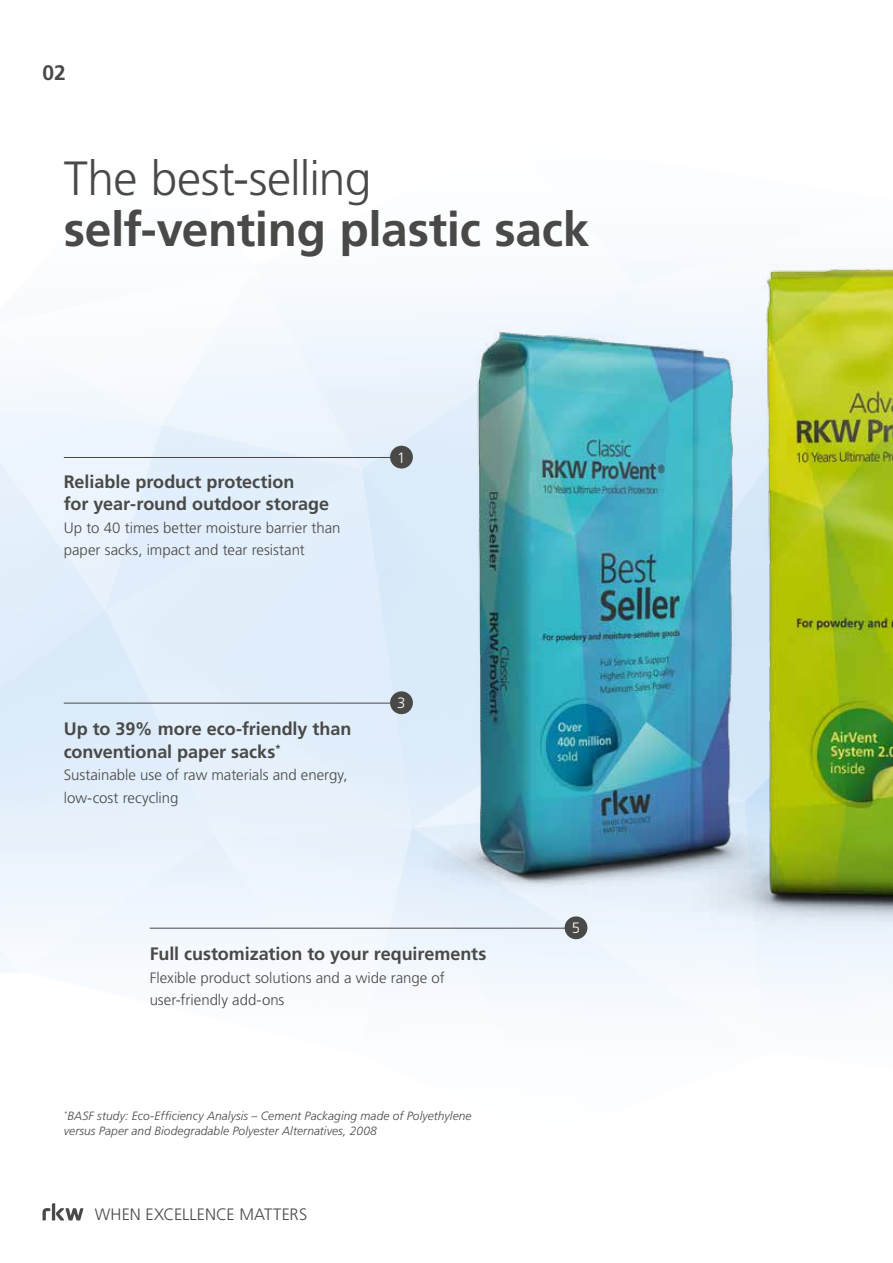
<style>
.page{position:relative;width:893px;height:1263px;background:#fff}
.page>*{position:absolute;margin:0;border:0;box-sizing:border-box;transform-origin:0 0}
.t1{font:700 48px "Frutiger LT Pro";letter-spacing:-.01em;color:#494948}
.t2{font:300 48px "Frutiger LT Pro";letter-spacing:-.015em;color:#494948}
.t3{font:700 21px "Frutiger LT Pro";color:#494948}
.t4{font:700 18px/22.5px "Frutiger LT Pro";letter-spacing:-.005em;color:#494948}
.t5{font:300 16.5px "Frutiger LT Pro";letter-spacing:.005em;color:#494948}
.t6{font:300 15px/22.5px "Frutiger LT Pro";color:#494948}
.t7{font:300 15px "Frutiger LT Pro";color:#fff}
.t8{font:italic 300 12px/15px "Frutiger LT Pro";letter-spacing:.01em;color:#494948}
</style>
<div class="page">
<svg style="left:43px;top:1203px;width:40px;height:17px"></svg>
<img style="left:372px;top:222px;width:521px;height:738px">
<hr style="left:64px;top:457px;width:337px;height:1px;background:#494948">
<div style="left:390px;top:446px;width:23px;height:22px;background:#494948;border-radius:50%"></div>
<hr style="left:64px;top:703px;width:337px;height:1px;background:#494948">
<div style="left:390px;top:691px;width:23px;height:23px;background:#494948;border-radius:50%"></div>
<hr style="left:150px;top:928px;width:426px;height:1px;background:#494948">
<div style="left:565px;top:916px;width:22px;height:23px;background:#494948;border-radius:50%"></div>
<h2 class="t3" style="left:43px;top:60px;width:25px">02</h2>
<h1 class="t2" style="left:64px;top:151px;width:309px">The best-selling</h1>
<h1 class="t1" style="left:64px;top:201px;width:527px">self-venting plastic sack</h1>
<p class="t4" style="left:64px;top:470px;width:267px">Reliable product protection<br>for year-round outdoor storage</p>
<p class="t6" style="left:64px;top:516px;width:278px">Up to 40 times better moisture barrier than paper sacks, impact and tear resistant</p>
<p class="t7" style="left:397px;top:449px;width:10px">1</p>
<p class="t4" style="left:64px;top:718px;width:289px">Up to 39% more eco-friendly than conventional paper sacks<sup>*</sup></p>
<p class="t6" style="left:64px;top:764px;width:285px">Sustainable use of raw materials and energy, low-cost recycling</p>
<p class="t7" style="left:397px;top:694px;width:10px">3</p>
<p class="t4" style="left:150px;top:943px;width:338px">Full customization to your requirements</p>
<p class="t6" style="left:150px;top:966px;width:296px">Flexible product solutions and a wide range of user-friendly add-ons</p>
<p class="t8" style="left:64px;top:1109px;width:409px"><sup>*</sup>BASF study: Eco-Efficiency Analysis – Cement Packaging made of Polyethylene versus Paper and Biodegradable Polyester Alternatives, 2008</p>
<p class="t5" style="left:95px;top:1204px;width:214px">WHEN EXCELLENCE MATTERS</p>
<p class="t7" style="left:572px;top:919px;width:10px">5</p>
</div>
